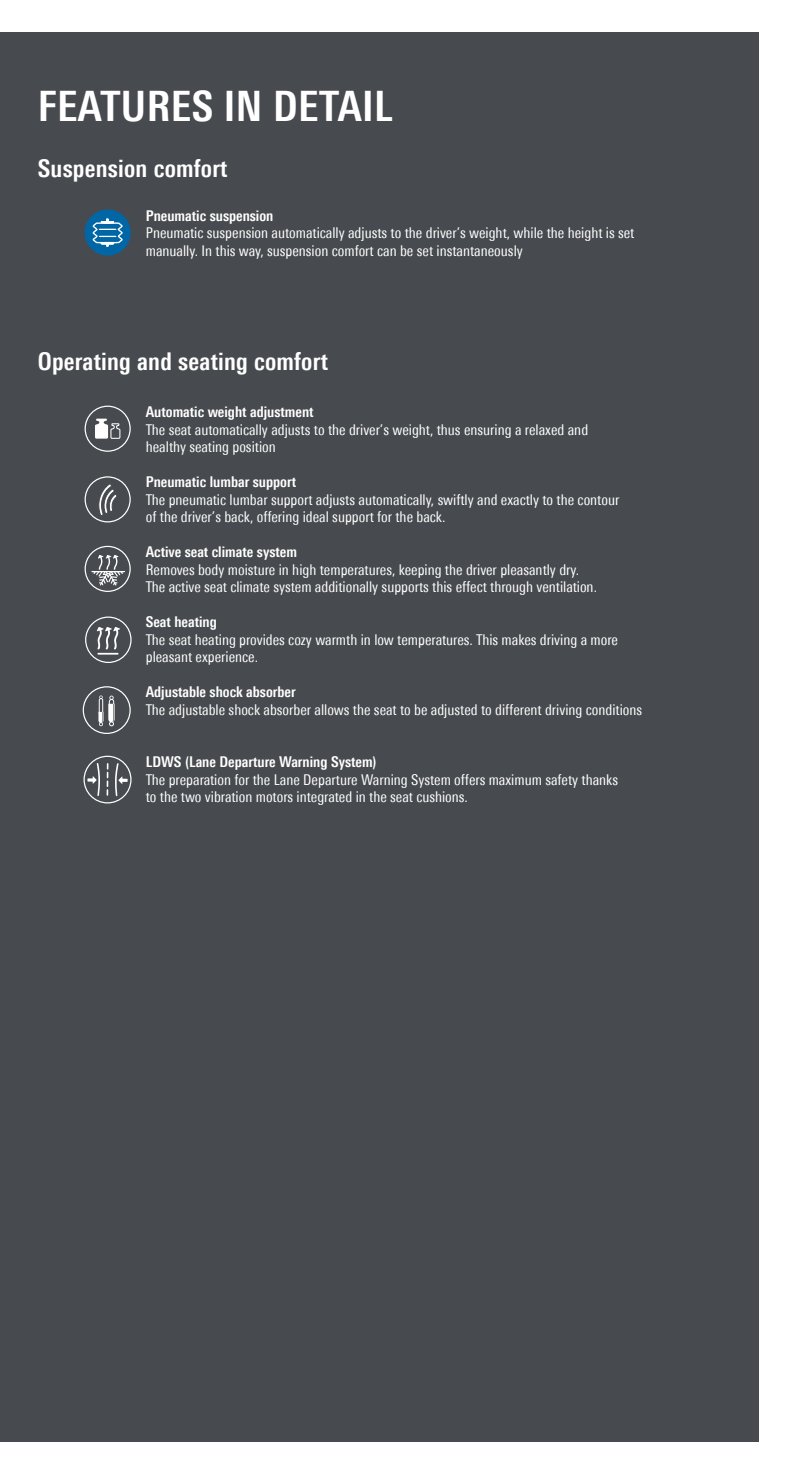
<style>
.page{position:relative;width:799px;height:1475px;background:#fff}
.page>*{position:absolute;margin:0;border:0;box-sizing:border-box;transform-origin:0 0}
.t1{font:700 condensed 42px "Univers Next Pro";letter-spacing:.01em;color:#fff}
.t2{font:700 condensed 24.5px "Univers Next Pro";letter-spacing:.01em;color:#fff}
.t3{font:condensed 14.88px/17.5px "Univers Next Pro";color:#fff}
.t4{font:700 condensed 14.88px "Univers Next Pro";color:#fff}
</style>
<div class="page">
<div style="left:0;top:33px;width:758px;height:1409px;background:#474a4e"></div>
<div style="left:83px;top:755px;width:49px;height:48px;border:1px solid #fff;border-radius:50%"></div>
<svg style="left:107px;top:764px;width:1px;height:31px"></svg>
<svg style="left:115px;top:762px;width:13px;height:35px"></svg>
<svg style="left:87px;top:762px;width:13px;height:35px"></svg>
<div style="left:85px;top:405px;width:46px;height:47px;border:1px solid #fff;border-radius:50%"></div>
<svg style="left:95px;top:418px;width:26px;height:21px"></svg>
<div style="left:85px;top:476px;width:46px;height:46px;border:1px solid #fff;border-radius:50%"></div>
<svg style="left:98px;top:484px;width:19px;height:31px"></svg>
<div style="left:85px;top:546px;width:46px;height:46px;border:1px solid #fff;border-radius:50%"></div>
<svg style="left:92px;top:555px;width:32px;height:30px"></svg>
<hr style="left:92px;top:571px;width:32px;height:1px;background:#fff">
<div style="left:83px;top:686px;width:48px;height:48px;border:1px solid #fff;border-radius:50%"></div>
<svg style="left:98px;top:695px;width:17px;height:31px"></svg>
<div style="left:85px;top:209px;width:46px;height:47px;background:#0166a5;border-radius:50%"></div>
<svg style="left:92px;top:218px;width:31px;height:28px"></svg>
<div style="left:85px;top:616px;width:47px;height:47px;border:1px solid #fff;border-radius:50%"></div>
<svg style="left:97px;top:627px;width:23px;height:27px"></svg>
<h1 class="t1" style="left:38px;top:81px;width:356px">FEATURES IN DETAIL</h1>
<h2 class="t2" style="left:38px;top:154px;width:191px">Suspension comfort</h2>
<p class="t4" style="left:146px;top:207px;width:129px">Pneumatic suspension</p>
<p class="t3" style="left:146px;top:224px;width:490px">Pneumatic suspension automatically adjusts to the driver’s weight, while the height is set manually. In this way, suspension comfort can be set instantaneously</p>
<h2 class="t2" style="left:38px;top:347px;width:291px">Operating and seating comfort</h2>
<p class="t4" style="left:146px;top:403px;width:169px">Automatic weight adjustment</p>
<p class="t3" style="left:146px;top:420px;width:444px">The seat automatically adjusts to the driver’s weight, thus ensuring a relaxed and healthy seating position</p>
<p class="t4" style="left:146px;top:473px;width:152px">Pneumatic lumbar support</p>
<p class="t3" style="left:146px;top:490px;width:475px">The pneumatic lumbar support adjusts automatically, swiftly and exactly to the contour of the driver’s back, offering ideal support for the back.</p>
<p class="t4" style="left:146px;top:543px;width:153px">Active seat climate system</p>
<p class="t3" style="left:146px;top:560px;width:453px">Removes body moisture in high temperatures, keeping the driver pleasantly dry.<br>The active seat climate system additionally supports this effect through ventilation.</p>
<p class="t4" style="left:146px;top:613px;width:73px">Seat heating</p>
<p class="t3" style="left:146px;top:630px;width:474px">The seat heating provides cozy warmth in low temperatures. This makes driving a more pleasant experience.</p>
<p class="t4" style="left:146px;top:683px;width:151px">Adjustable shock absorber</p>
<p class="t3" style="left:146px;top:700px;width:498px">The adjustable shock absorber allows the seat to be adjusted to different driving conditions</p>
<p class="t4" style="left:146px;top:753px;width:232px">LDWS (Lane Departure Warning System)</p>
<p class="t3" style="left:146px;top:770px;width:474px">The preparation for the Lane Departure Warning System offers maximum safety thanks to the two vibration motors integrated in the seat cushions.</p>
</div>
